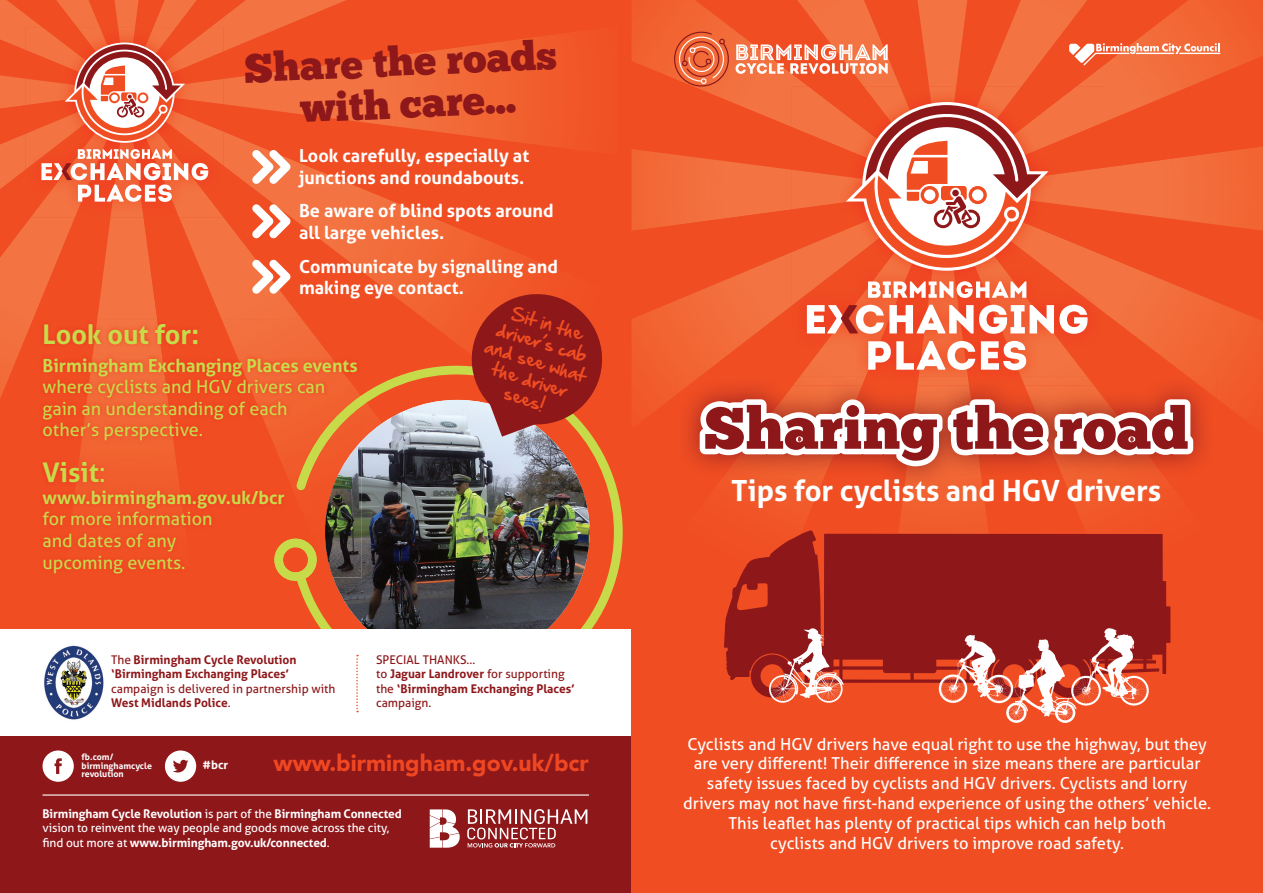
<style>
.page{position:relative;width:1263px;height:893px;background:#fff}
.page>*{position:absolute;margin:0;border:0;box-sizing:border-box;transform-origin:0 0}
.t1{font:58.5px "Chunk Five";color:#8e171a}
.t2{font:40.5px/41.7px "Chunk Five";color:#8e171a;text-align:center}
.t3{font:700 29.25px "Aller";color:#fff}
.t4{font:700 27px "Aller";color:#c7da49}
.t5{font:900 22.95px "Avenir LT Std";color:#ef4722}
.t6{font:700 18px/21.6px "Aller";color:#fff}
.t7{font:18px/21.6px "Aller";color:#c7da49}
.t8{font:700 18px "Aller";color:#c7da49}
.t9{font:16.5px/19.8px "Aller";color:#fff;text-align:center}
.t10{font:16.35px/19.6px "Hand Of Sean";color:#f04d22;text-align:center}
.t11{font:12px/14.4px "Aller";letter-spacing:-.01em;color:#fff}
.t12{font:12px/14.4px "Aller";color:#8e171a}
.t13{font:700 12px/14.4px "Aller";color:#8e171a}
.t14{font:700 11.7px "Aller";color:#fff}
.t15{font:700 8.85px/8.9px "Aller";color:#fff}
.s1{font-weight:400}
.s2{font-weight:700}
</style>
<div class="page">
<div style="left:0;top:0;width:631px;height:893px;background:#f04d22"></div>
<img style="left:77px;top:0;width:23px;height:27px">
<img style="left:56px;top:0;width:21px;height:27px">
<img style="left:0;top:0;width:42px;height:40px">
<img style="left:2px;top:40px;width:24px;height:10px">
<img style="left:0;top:75px;width:26px;height:30px">
<img style="left:0;top:105px;width:23px;height:4px">
<img style="left:0;top:134px;width:26px;height:36px">
<img style="left:0;top:170px;width:24px;height:19px">
<img style="left:0;top:217px;width:75px;height:181px">
<img style="left:97px;top:217px;width:47px;height:102px">
<img style="left:144px;top:225px;width:13px;height:94px">
<img style="left:179px;top:217px;width:44px;height:102px">
<img style="left:223px;top:294px;width:245px;height:51px">
<img style="left:223px;top:155px;width:311px;height:139px">
<img style="left:223px;top:79px;width:348px;height:76px">
<img style="left:226px;top:33px;width:345px;height:46px">
<img style="left:223px;top:0;width:124px;height:51px">
<img style="left:211px;top:0;width:35px;height:27px">
<img style="left:164px;top:0;width:33px;height:27px">
<img style="left:154px;top:2px;width:10px;height:25px">
<img style="left:114px;top:0;width:25px;height:27px">
<img style="left:285px;top:345px;width:338px;height:284px">
<div style="left:0;top:736px;width:631px;height:157px;background:#8e171a"></div>
<svg style="left:43px;top:750px;width:31px;height:32px"></svg>
<svg style="left:165px;top:750px;width:31px;height:32px"></svg>
<svg style="left:467px;top:809px;width:120px;height:38px"></svg>
<svg style="left:430px;top:809px;width:30px;height:39px"></svg>
<hr style="left:43px;top:794px;width:546px;height:2px;background:#fff">
<img style="left:26px;top:27px;width:92px;height:23px">
<img style="left:27px;top:50px;width:38px;height:16px">
<img style="left:26px;top:79px;width:39px;height:13px">
<img style="left:26px;top:92px;width:5px;height:77px">
<img style="left:31px;top:92px;width:192px;height:125px">
<img style="left:75px;top:143px;width:104px;height:74px">
<img style="left:110px;top:143px;width:34px;height:74px">
<img style="left:127px;top:27px;width:96px;height:138px">
<img style="left:185px;top:51px;width:38px;height:80px">
<img style="left:118px;top:27px;width:17px;height:16px">
<svg style="left:41px;top:149px;width:167px;height:55px"></svg>
<svg style="left:65px;top:43px;width:120px;height:100px"></svg>
<div style="left:0;top:629px;width:631px;height:107px;background:#fff"></div>
<svg style="left:356px;top:655px;width:2px;height:57px"></svg>
<img style="left:44px;top:645px;width:60px;height:75px">
<svg style="left:252px;top:150px;width:38px;height:34px"></svg>
<svg style="left:252px;top:204px;width:38px;height:34px"></svg>
<svg style="left:252px;top:259px;width:38px;height:35px"></svg>
<img style="left:38px;top:319px;width:27px;height:248px">
<img style="left:65px;top:319px;width:92px;height:248px">
<img style="left:157px;top:322px;width:65px;height:201px">
<img style="left:222px;top:319px;width:80px;height:185px">
<img style="left:302px;top:319px;width:60px;height:76px">
<img style="left:274px;top:395px;width:88px;height:183px">
<svg style="left:468px;top:290px;width:138px;height:147px"></svg>
<div style="left:631px;top:0;width:632px;height:893px;background:#f04d22"></div>
<img style="left:808px;top:0;width:92px;height:86px">
<img style="left:632px;top:0;width:176px;height:61px">
<img style="left:633px;top:61px;width:158px;height:66px">
<img style="left:631px;top:149px;width:160px;height:61px">
<img style="left:631px;top:210px;width:153px;height:21px">
<img style="left:664px;top:253px;width:127px;height:53px">
<img style="left:632px;top:306px;width:159px;height:109px">
<img style="left:739px;top:489px;width:37px;height:21px">
<img style="left:776px;top:489px;width:43px;height:33px">
<div style="left:899px;top:489px;width:84px;height:41px;background:#f15f2e"></div>
<img style="left:983px;top:494px;width:5px;height:36px">
<img style="left:1068px;top:489px;width:35px;height:32px">
<img style="left:1103px;top:489px;width:43px;height:24px">
<img style="left:1116px;top:321px;width:147px;height:93px">
<img style="left:1103px;top:255px;width:158px;height:66px">
<img style="left:1103px;top:168px;width:160px;height:63px">
<img style="left:1106px;top:147px;width:157px;height:21px">
<img style="left:1103px;top:0;width:160px;height:122px">
<img style="left:1087px;top:0;width:101px;height:86px">
<img style="left:986px;top:0;width:101px;height:86px">
<img style="left:917px;top:0;width:50px;height:86px">
<svg style="left:670px;top:30px;width:218px;height:60px"></svg>
<svg style="left:1069px;top:43px;width:151px;height:22px"></svg>
<svg style="left:724px;top:530px;width:446px;height:161px;fill:#8e171a"></svg>
<svg style="left:751px;top:628px;width:93px;height:75px"></svg>
<svg style="left:939px;top:628px;width:210px;height:95px"></svg>
<img style="left:676px;top:376px;width:115px;height:81px">
<img style="left:714px;top:385px;width:105px;height:104px">
<img style="left:819px;top:385px;width:85px;height:103px">
<img style="left:904px;top:385px;width:65px;height:104px">
<img style="left:969px;top:388px;width:30px;height:101px">
<img style="left:1025px;top:385px;width:69px;height:104px">
<img style="left:1094px;top:376px;width:122px;height:113px">
<img style="left:1187px;top:376px;width:29px;height:22px">
<svg style="left:694px;top:394px;width:505px;height:78px;background:#edaa99"></svg>
<img style="left:791px;top:86px;width:115px;height:41px">
<img style="left:793px;top:127px;width:53px;height:22px">
<img style="left:791px;top:170px;width:55px;height:19px">
<img style="left:791px;top:189px;width:9px;height:117px">
<img style="left:800px;top:189px;width:286px;height:187px">
<img style="left:866px;top:271px;width:155px;height:105px">
<img style="left:919px;top:271px;width:49px;height:105px">
<img style="left:943px;top:86px;width:160px;height:225px">
<img style="left:1048px;top:123px;width:55px;height:132px">
<img style="left:1048px;top:168px;width:55px;height:42px">
<img style="left:929px;top:86px;width:27px;height:16px">
<img style="left:794px;top:376px;width:68px;height:9px">
<img style="left:862px;top:376px;width:4px;height:8px">
<img style="left:917px;top:376px;width:52px;height:9px">
<img style="left:1021px;top:376px;width:66px;height:9px">
<img style="left:1087px;top:376px;width:16px;height:9px">
<svg style="left:807px;top:305px;width:281px;height:68px"></svg>
<svg style="left:868px;top:281px;width:158px;height:17px;background:#f8b2a0"></svg>
<svg style="left:846px;top:102px;width:202px;height:169px"></svg>
<h2 class="t2" style="left:244px;top:49px;width:314px;rotate:-2deg">Share the roads with care...</h2>
<p class="t6" style="left:299px;top:145px;width:232px">Look carefully, especially at junctions and roundabouts.</p>
<p class="t6" style="left:299px;top:200px;width:256px">Be aware of blind spots around all large vehicles.</p>
<p class="t6" style="left:299px;top:255px;width:260px">Communicate by signalling and making eye contact.</p>
<h3 class="t4" style="left:43px;top:318px;width:158px">Look out for:</h3>
<p class="t8" style="left:43px;top:354px;width:317px">Birmingham Exchanging Places events</p>
<p class="t7" style="left:43px;top:376px;width:284px">where cyclists and HGV drivers can gain an understanding of each other’s perspective.</p>
<h3 class="t4" style="left:43px;top:456px;width:65px">Visit<span class="s1">:</span></h3>
<p class="t8" style="left:43px;top:486px;width:244px">www.birmingham.gov.uk/bcr</p>
<p class="t7" style="left:43px;top:508px;width:172px">for more information and dates of any upcoming events.</p>
<p class="t10" style="left:500px;top:298px;width:106px;rotate:17deg">Sit in the driver’s cab and see what the driver sees!</p>
<p class="t13" style="left:111px;top:652px;width:187px"><span class="s1">The</span> Birmingham Cycle Revolution ‘Birmingham Exchanging Places’</p>
<p class="t12" style="left:111px;top:681px;width:226px">campaign is delivered in partnership with<br><span class="s2">West Midlands Police</span>.</p>
<p class="t12" style="left:376px;top:652px;width:200px">SPECIAL THANKS...<br>to <span class="s2">Jaguar Landrover</span> for supporting the <span class="s2">‘Birmingham Exchanging Places’ </span>campaign.</p>
<p class="t15" style="left:81px;top:752px;width:72px">fb.com/ birminghamcycle revolution</p>
<p class="t14" style="left:202px;top:758px;width:27px">#bcr</p>
<p class="t11" style="left:43px;top:806px;width:361px"><span class="s2">Birmingham Cycle Revolution</span> is part of the <span class="s2">Birmingham Connected </span>vision to reinvent the way people and goods move across the city, find out more at <span class="s2">www.birmingham.gov.uk/connected</span>.</p>
<h3 class="t5" style="left:274px;top:749px;width:317px">www.birmingham.gov.uk/bcr</h3>
<h1 class="t1" style="left:704px;top:401px;width:486px">Sharing the road</h1>
<h3 class="t3" style="left:731px;top:472px;width:431px">Tips for cyclists and HGV drivers</h3>
<p class="t9" style="left:683px;top:734px;width:529px">Cyclists and HGV drivers have equal right to use the highway, but they are very different! Their difference in size means there are particular safety issues faced by cyclists and HGV drivers. Cyclists and lorry drivers may not have first-hand experience of using the others’ vehicle.<br>This leaflet has plenty of practical tips which can help both<br>cyclists and HGV drivers to improve road safety.</p>
</div>
